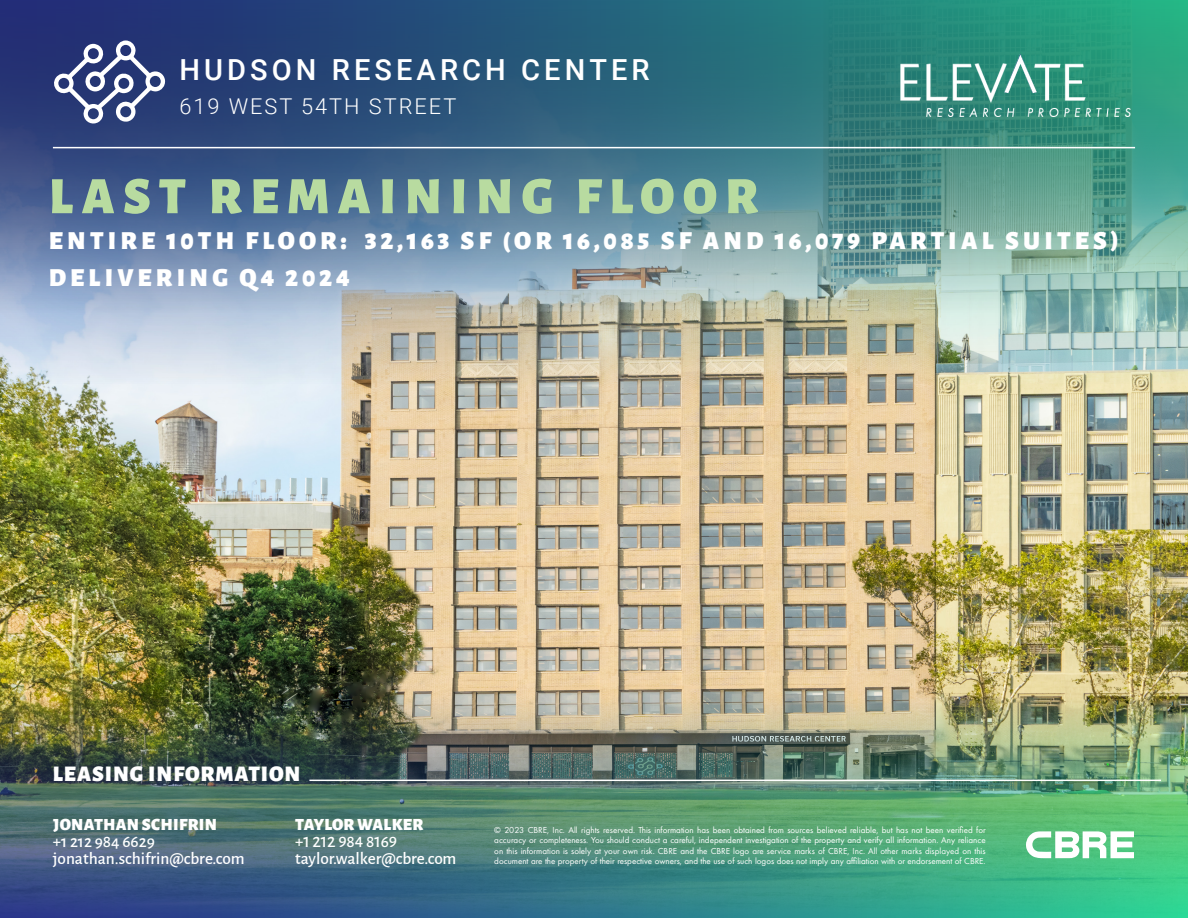
<style>
.page{position:relative;width:1188px;height:918px;background:#fff}
.page>*{position:absolute;margin:0;border:0;box-sizing:border-box;transform-origin:0 0}
.Body{font:900 52.5px "Alegreya Sans";letter-spacing:.16em;color:#b8dba0}
.Body-2{font:500 29.1px "Roboto";letter-spacing:.14em;color:#fff}
.Body-3{font:900 26.25px "Alegreya Sans";letter-spacing:.15em;color:#fff}
.Body-4{font:900 22.5px "Alegreya Sans";letter-spacing:.04em;color:#fff}
.Body-5{font:300 21.75px "Roboto";letter-spacing:.09em;color:#fff}
.Body-6{font:500 17.25px "Alegreya Sans";color:#fff}
.Body-7{font:900 17.25px "Alegreya Sans";letter-spacing:.02em;color:#fff}
.Body-8{font:9px/10.5px "Futura PT";color:#fff;text-align:justify}
</style>
<div class="page">
<img style="left:0;top:383px;width:1188px;height:315px">
<img style="left:0;top:698px;width:1188px;height:220px">
<img style="left:0;top:0;width:1188px;height:383px">
<div style="left:179px;top:47px;width:474px;height:70px;background:linear-gradient(to right,#243773,#2a667c)"></div>
<svg style="left:53px;top:40px;width:113px;height:86px"></svg>
<hr style="left:53px;top:147px;width:1082px;height:1px;background:#fff">
<hr style="left:309px;top:780px;width:852px;height:1px;background:#fff">
<svg style="left:1026px;top:831px;width:108px;height:27px"></svg>
<img style="left:900px;top:54px;width:231px;height:62px">
<svg style="left:1005px;top:55px;width:32px;height:38px"></svg>
<p class="Body-2" style="left:179px;top:49px;width:472px">HUDSON RESEARCH CENTER</p>
<p class="Body-5" style="left:179px;top:91px;width:278px">619 WEST 54TH STREET</p>
<p class="Body" style="left:49px;top:154px;width:711px">LAST REMAINING FLOOR</p>
<p class="Body-3" style="left:49px;top:220px;width:1072px">ENTIRE 10TH FLOOR: 32,163 SF (OR 16,085 SF AND 16,079 PARTIAL SUITES)</p>
<p class="Body-3" style="left:49px;top:256px;width:302px">DELIVERING Q4 2024</p>
<p class="Body-4" style="left:53px;top:756px;width:249px">LEASING INFORMATION</p>
<p class="Body-7" style="left:53px;top:810px;width:166px">JONATHAN SCHIFRIN</p>
<p class="Body-6" style="left:53px;top:829px;width:104px">+1 212 984 6629</p>
<p class="Body-6" style="left:53px;top:846px;width:193px">jonathan.schifrin@cbre.com</p>
<p class="Body-7" style="left:295px;top:810px;width:130px">TAYLOR WALKER</p>
<p class="Body-6" style="left:295px;top:829px;width:104px">+1 212 984 8169</p>
<p class="Body-6" style="left:295px;top:846px;width:163px">taylor.walker@cbre.com</p>
<p class="Body-8" style="left:494px;top:824px;width:493px">© 2023 CBRE, Inc. All rights reserved. This information has been obtained from sources believed reliable, but has not been verified for accuracy or completeness. You should conduct a careful, independent investigation of the property and verify all information. Any reliance on this information is solely at your own risk. CBRE and the CBRE logo are service marks of CBRE, Inc. All other marks displayed on this document are the property of their respective owners, and the use of such logos does not imply any affiliation with or endorsement of CBRE.</p>
</div>
